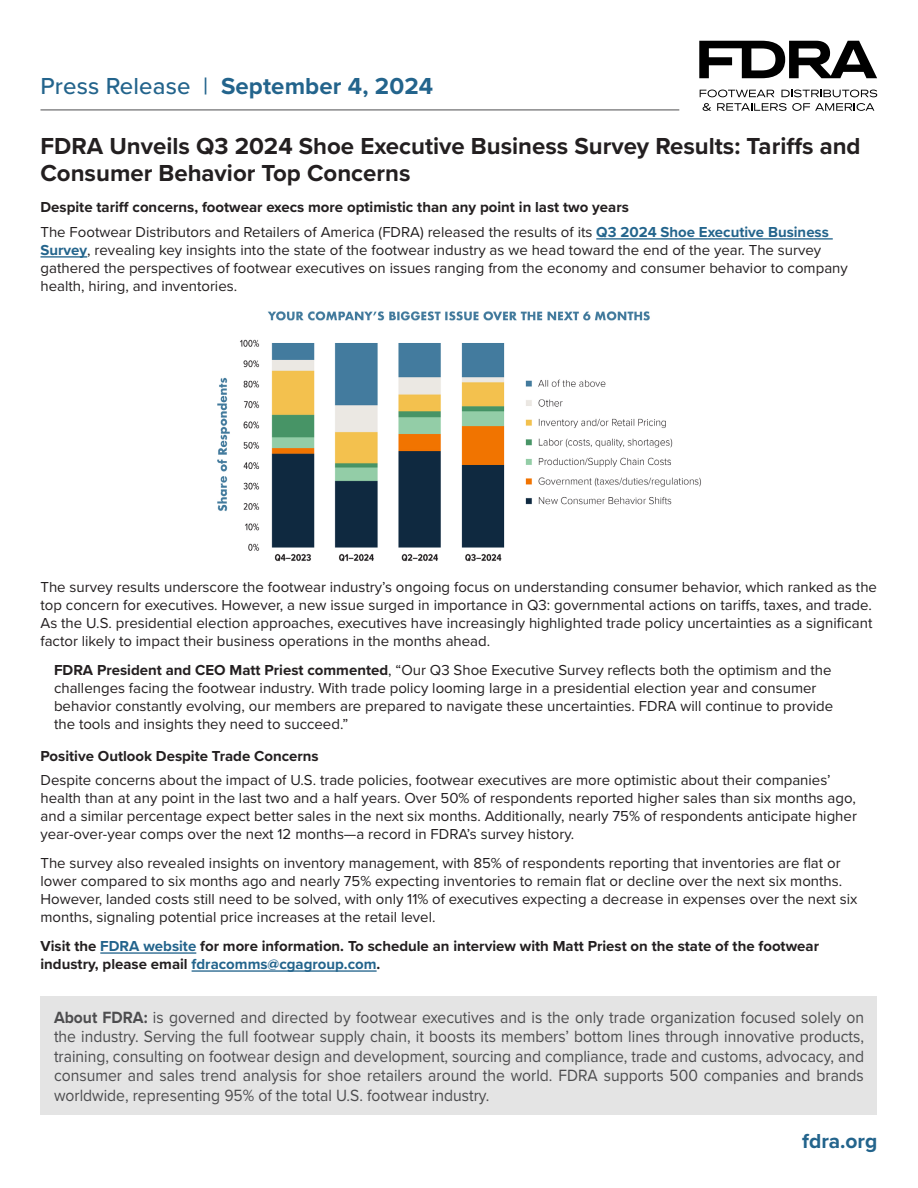
<style>
.page{position:relative;width:918px;height:1188px;background:#fff}
.page>*{position:absolute;margin:0;border:0;box-sizing:border-box;transform-origin:0 0}
.t1{font:700 24px/27px "Proxima Nova";color:#231f20}
.t2{font:700 24px "Proxima Nova";letter-spacing:.005em;color:#23648c}
.body_text{font:700 21px "Proxima Nova";color:#23648c}
.body_text-2{font:16.8px/19.5px "Proxima Nova";color:#4d4d4f;text-align:justify;scale:.93 1}
.body_text-3{font:15px/18px "Proxima Nova";color:#231f20}
.quote_block{font:15px/18px "Proxima Nova";color:#231f20}
.body_text-4{font:700 15px/18px "Proxima Nova";color:#231f20}
.s1{font-weight:500}
.s2{font-weight:700;color:#23648c}
.s3{font-weight:700}
.s4{color:#23648c}
</style>
<div class="page">
<hr style="left:596px;top:238px;width:237px;height:2px;background:#23648c">
<hr style="left:40px;top:256px;width:47px;height:2px;background:#23648c">
<hr style="left:100px;top:952px;width:96px;height:2px;background:#23648c">
<hr style="left:192px;top:970px;width:185px;height:2px;background:#23648c">
<hr style="left:40px;top:110px;width:639px;height:1px;background:#4d4d4f">
<svg style="left:699px;top:41px;width:178px;height:37px"></svg>
<svg style="left:700px;top:90px;width:74px;height:7px"></svg>
<svg style="left:781px;top:90px;width:96px;height:7px"></svg>
<svg style="left:703px;top:103px;width:8px;height:8px"></svg>
<svg style="left:717px;top:103px;width:157px;height:8px"></svg>
<div style="left:40px;top:996px;width:838px;height:118px;background:#e4e4e4"></div>
<img style="left:217px;top:311px;width:484px;height:251px">
<p class="t2" style="left:40px;top:68px;width:394px"><span class="s1">Press Release |</span> September 4, 2024</p>
<p class="t1" style="left:40px;top:132px;width:822px">FDRA Unveils Q3 2024 Shoe Executive Business Survey Results: Tariffs and<br>Consumer Behavior Top Concerns</p>
<p class="body_text-4" style="left:40px;top:198px;width:590px">Despite tariff concerns, footwear execs more optimistic than any point in last two years</p>
<p class="body_text-3" style="left:40px;top:222px;width:809px">The Footwear Distributors and Retailers of America (FDRA) released the results of its <span class="s2">Q3 2024 Shoe Executive Business Survey</span>, revealing key insights into the state of the footwear industry as we head toward the end of the year. The survey gathered the perspectives of footwear executives on issues ranging from the economy and consumer behavior to company health, hiring, and inventories.</p>
<p class="body_text-3" style="left:40px;top:578px;width:838px">The survey results underscore the footwear industry’s ongoing focus on understanding consumer behavior, which ranked as the top concern for executives. However, a new issue surged in importance in Q3: governmental actions on tariffs, taxes, and trade.<br>As the U.S. presidential election approaches, executives have increasingly highlighted trade policy uncertainties as a significant factor likely to impact their business operations in the months ahead.</p>
<p class="quote_block" style="left:54px;top:660px;width:781px"><span class="s3">FDRA President and CEO Matt Priest commented</span>, “Our Q3 Shoe Executive Survey reflects both the optimism and the challenges facing the footwear industry. With trade policy looming large in a presidential election year and consumer behavior constantly evolving, our members are prepared to navigate these uncertainties. FDRA will continue to provide the tools and insights they need to succeed.”</p>
<p class="body_text-4" style="left:40px;top:746px;width:280px">Positive Outlook Despite Trade Concerns</p>
<p class="body_text-3" style="left:40px;top:771px;width:818px">Despite concerns about the impact of U.S. trade policies, footwear executives are more optimistic about their companies’ health than at any point in the last two and a half years. Over 50% of respondents reported higher sales than six months ago, and a similar percentage expect better sales in the next six months. Additionally, nearly 75% of respondents anticipate higher year-over-year comps over the next 12 months—a record in FDRA’s survey history.</p>
<p class="body_text-3" style="left:40px;top:853px;width:818px">The survey also revealed insights on inventory management, with 85% of respondents reporting that inventories are flat or lower compared to six months ago and nearly 75% expecting inventories to remain flat or decline over the next six months.<br>However, landed costs still need to be solved, with only 11% of executives expecting a decrease in expenses over the next six months, signaling potential price increases at the retail level.</p>
<p class="body_text-4" style="left:40px;top:937px;width:780px">Visit the <span class="s4">FDRA website</span> for more information. To schedule an interview with Matt Priest on the state of the footwear industry, please email <span class="s4">fdracomms@cgagroup.com</span>.</p>
<p class="body_text-2" style="left:54px;top:1007px;width:873px"><span class="s3">About FDRA:</span> is governed and directed by footwear executives and is the only trade organization focused solely on the industry. Serving the full footwear supply chain, it boosts its members’ bottom lines through innovative products, training, consulting on footwear design and development, sourcing and compliance, trade and customs, advocacy, and consumer and sales trend analysis for shoe retailers around the world. FDRA supports 500 companies and brands worldwide, representing 95% of the total U.S. footwear industry.</p>
<p class="body_text" style="left:802px;top:1125px;width:77px">fdra.org</p>
</div>
